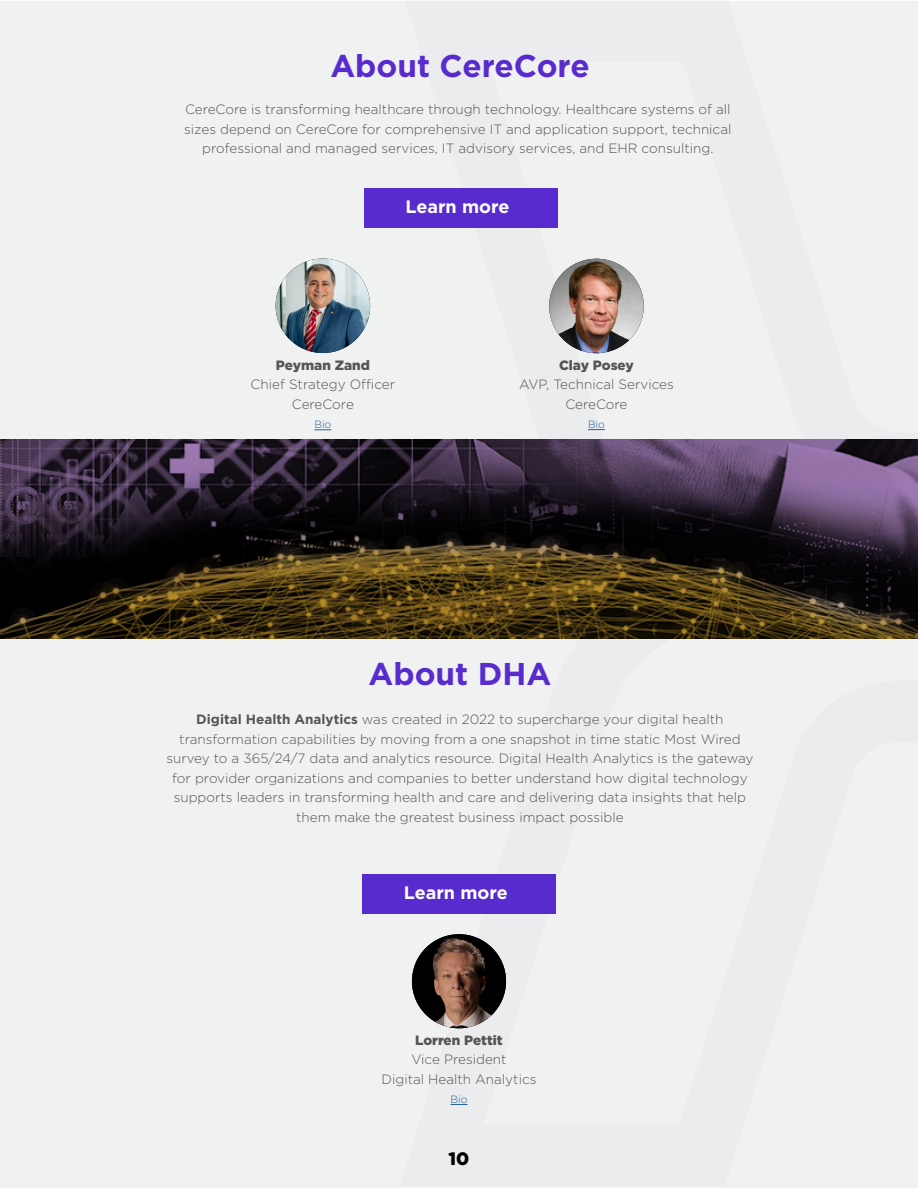
<style>
.page{position:relative;width:918px;height:1188px;background:#fff}
.page>*{position:absolute;margin:0;border:0;box-sizing:border-box;transform-origin:0 0}
.t1{font:700 31.5px "Gotham";color:#582bcf}
.t2{font:700 18px "Gotham";color:#fff}
.t3{font:900 18px "Gotham";color:#000}
.t4{font:300 13.5px/19.5px "Gotham";color:#555;text-align:center}
.t5{font:900 13.5px "Gotham";color:#555}
.t6{font:300 10.5px "Gotham";color:#215e9e}
.s1{font-weight:700}
</style>
<div class="page">
<div style="left:0;top:2px;width:918px;height:1186px;background:#f0f1f1"></div>
<img style="left:0;top:439px;width:918px;height:199px">
<div style="left:364px;top:188px;width:193px;height:40px;background:#582bcf"></div>
<div style="left:362px;top:874px;width:194px;height:40px;background:#582bcf"></div>
<img style="left:276px;top:259px;width:94px;height:94px;border-radius:47px">
<svg style="left:314px;top:430px;width:17px;height:1px"></svg>
<img style="left:549px;top:259px;width:95px;height:94px;border-radius:47px">
<svg style="left:588px;top:429px;width:17px;height:1px"></svg>
<img style="left:412px;top:934px;width:94px;height:94px;border-radius:47px">
<svg style="left:451px;top:1104px;width:16px;height:1px"></svg>
<h1 class="t1" style="left:330px;top:48px;width:261px">About CereCore</h1>
<p class="t4" style="left:184px;top:100px;width:549px">CereCore is transforming healthcare through technology. Healthcare systems of all sizes depend on CereCore for comprehensive IT and application support, technical professional and managed services, IT advisory services, and EHR consulting.</p>
<h2 class="t2" style="left:405px;top:196px;width:106px">Learn more</h2>
<p class="t5" style="left:276px;top:357px;width:95px">Peyman Zand</p>
<p class="t4" style="left:251px;top:375px;width:146px">Chief Strategy Officer<br>CereCore</p>
<p class="t6" style="left:314px;top:419px;width:18px">Bio</p>
<p class="t5" style="left:559px;top:357px;width:76px">Clay Posey</p>
<p class="t4" style="left:519px;top:375px;width:156px">AVP, Technical Services<br>CereCore</p>
<p class="t6" style="left:588px;top:419px;width:18px">Bio</p>
<h1 class="t1" style="left:369px;top:656px;width:184px">About DHA</h1>
<p class="t4" style="left:166px;top:710px;width:589px"><span class="s1">Digital Health Analytics</span> was created in 2022 to supercharge your digital health transformation capabilities by moving from a one snapshot in time static Most Wired survey to a 365/24/7 data and analytics resource. Digital Health Analytics is the gateway for provider organizations and companies to better understand how digital technology supports leaders in transforming health and care and delivering data insights that help them make the greatest business impact possible</p>
<h2 class="t2" style="left:404px;top:882px;width:106px">Learn more</h2>
<p class="t5" style="left:415px;top:1032px;width:89px">Lorren Pettit</p>
<p class="t4" style="left:382px;top:1049px;width:156px">Vice President<br>Digital Health Analytics</p>
<p class="t6" style="left:451px;top:1094px;width:18px">Bio</p>
<h2 class="t3" style="left:449px;top:1148px;width:22px">10</h2>
</div>
